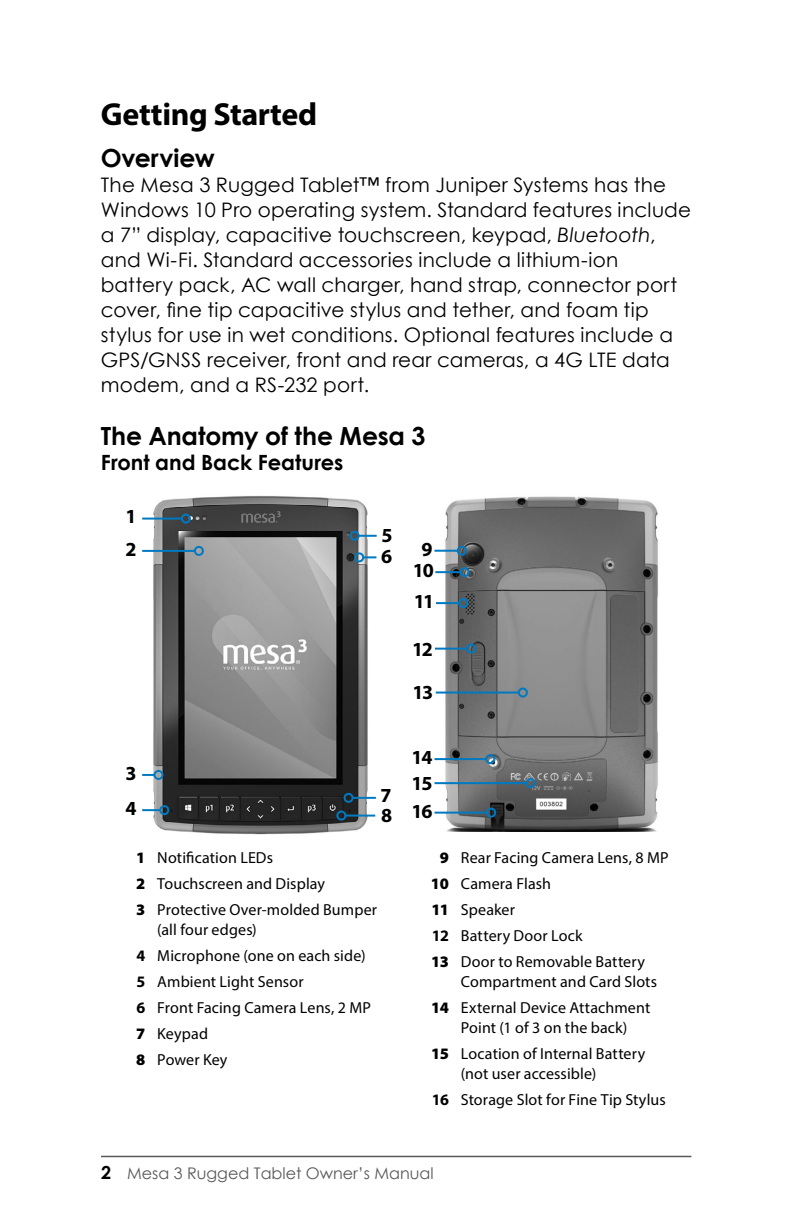
<style>
.page{position:relative;width:792px;height:1224px;background:#fff}
.page>*{position:absolute;margin:0;border:0;box-sizing:border-box;transform-origin:0 0}
.t1{font:700 32px "Myriad Pro";letter-spacing:-.01em;color:#000}
.t2{font:700 25px "Century Gothic";letter-spacing:-.005em;color:#000}
.t3{font:700 21px "Century Gothic";color:#000}
.t4{font:20px/25px "Century Gothic";letter-spacing:.01em;color:#000}
.t5{font:700 20px/26.8px "Myriad Pro";letter-spacing:-.065em;color:#000}
.t6{font:16px/26px "Myriad Pro";letter-spacing:.01em;color:#000}
.t7{font:16px "Century Gothic";color:#58595b}
.s1{font-style:italic}
.s2{font-weight:900}
.s3{font-weight:700}
.s4{font-weight:700;font-size:18px;color:#000}
</style>
<div class="page">
<hr style="left:101px;top:1156px;width:590px;height:1px;background:#58595b">
<img style="left:152px;top:495px;width:216px;height:339px">
<img style="left:444px;top:496px;width:214px;height:336px">
<svg style="left:360px;top:535px;width:17px;height:2px"></svg>
<div style="left:350px;top:531px;width:10px;height:10px;border:2px solid #0079c1;border-radius:50%"></div>
<svg style="left:364px;top:556px;width:12px;height:2px"></svg>
<div style="left:354px;top:552px;width:10px;height:10px;border:2px solid #0079c1;border-radius:50%"></div>
<hr style="left:353px;top:797px;width:23px;height:2px;background:#0079c1">
<div style="left:344px;top:793px;width:10px;height:10px;border:2px solid #0079c1;border-radius:50%"></div>
<hr style="left:345px;top:815px;width:30px;height:2px;background:#0079c1">
<div style="left:336px;top:811px;width:10px;height:10px;border:2px solid #0079c1;border-radius:50%"></div>
<hr style="left:434px;top:550px;width:24px;height:2px;background:#0079c1">
<div style="left:457px;top:546px;width:10px;height:10px;border:2px solid #0079c1;border-radius:50%"></div>
<hr style="left:435px;top:571px;width:26px;height:2px;background:#0079c1">
<div style="left:460px;top:567px;width:10px;height:10px;border:2px solid #0079c1;border-radius:50%"></div>
<hr style="left:435px;top:648px;width:32px;height:2px;background:#0079c1">
<div style="left:466px;top:644px;width:10px;height:10px;border:2px solid #0079c1;border-radius:50%"></div>
<hr style="left:436px;top:692px;width:83px;height:2px;background:#0079c1">
<div style="left:518px;top:688px;width:10px;height:10px;border:2px solid #0079c1;border-radius:50%"></div>
<hr style="left:435px;top:758px;width:51px;height:2px;background:#0079c1">
<div style="left:485px;top:754px;width:10px;height:10px;border:2px solid #0079c1;border-radius:50%"></div>
<hr style="left:435px;top:782px;width:92px;height:2px;background:#0079c1">
<div style="left:526px;top:778px;width:10px;height:10px;border:2px solid #0079c1;border-radius:50%"></div>
<hr style="left:435px;top:812px;width:52px;height:2px;background:#0079c1">
<div style="left:486px;top:808px;width:10px;height:10px;border:2px solid #0079c1;border-radius:50%"></div>
<hr style="left:142px;top:550px;width:53px;height:2px;background:#0079c1">
<div style="left:194px;top:546px;width:10px;height:10px;border:2px solid #0079c1;border-radius:50%"></div>
<svg style="left:142px;top:774px;width:12px;height:2px"></svg>
<div style="left:154px;top:770px;width:10px;height:10px;border:2px solid #0079c1;border-radius:50%"></div>
<svg style="left:142px;top:809px;width:17px;height:2px"></svg>
<div style="left:159px;top:805px;width:10px;height:10px;border:2px solid #0079c1;border-radius:50%"></div>
<hr style="left:142px;top:518px;width:40px;height:2px;background:#0079c1">
<div style="left:181px;top:514px;width:10px;height:10px;border:2px solid #0079c1;border-radius:50%"></div>
<hr style="left:436px;top:602px;width:23px;height:2px;background:#0079c1">
<div style="left:458px;top:598px;width:10px;height:10px;border:2px solid #0079c1;border-radius:50%"></div>
<h1 class="t1" style="left:101px;top:93px;width:218px">Getting Started</h1>
<p class="t2" style="left:101px;top:138px;width:115px">Overview</p>
<p class="t4" style="left:101px;top:171px;width:592px">The Mesa 3 Rugged Tablet™ from Juniper Systems has the Windows 10 Pro operating system. Standard features include a 7” display, capacitive touchscreen, keypad, <span class="s1">Bluetooth</span>, and Wi-Fi. Standard accessories include a lithium-ion battery pack, AC wall charger, hand strap, connector port cover, fine tip capacitive stylus and tether, and foam tip stylus for use in wet conditions. Optional features include a GPS/GNSS receiver, front and rear cameras, a 4G LTE data modem, and a RS-232 port.</p>
<p class="t2" style="left:101px;top:417px;width:326px">The Anatomy of the Mesa 3</p>
<p class="t3" style="left:101px;top:447px;width:244px">Front and Back Features</p>
<p class="t5" style="left:125px;top:500px;width:13px;line-height:32.4px">1<br>2</p>
<p class="t5" style="left:125px;top:755px;width:13px;line-height:35.2px">3<br>4</p>
<p class="t5" style="left:381px;top:524px;width:13px;line-height:21.6px">5<br>6</p>
<p class="t5" style="left:381px;top:785px;width:13px;line-height:19.8px">7<br>8</p>
<p class="t6" style="left:136px;top:844px;width:243px"><span class="s2">1</span> Notification LEDs<br><span class="s2">2</span> Touchscreen and Display<br><span class="s2">3</span> Protective Over-molded Bumper</p>
<p class="t6" style="left:136px;top:916px;width:236px;text-indent:21px">(all four edges)<br><span class="s3">4</span> Microphone (one on each side)<br><span class="s3">5</span> Ambient Light Sensor<br><span class="s3">6</span> Front Facing Camera Lens, 2 MP<br><span class="s2">7</span> Keypad<br><span class="s2">8</span> Power Key</p>
<p class="t5" style="left:413px;top:537px;width:23px;line-height:21.4px;text-align:center">9<br>10</p>
<p class="t5" style="left:414px;top:587px;width:22px">11</p>
<p class="t5" style="left:412px;top:626px;width:23px;line-height:44px">12<br>13</p>
<p class="t5" style="left:412px;top:743px;width:23px;text-align:justify">14<br>15<br>16</p>
<p class="t6" style="left:431px;top:844px;width:239px;text-indent:9px"><span class="s2">9</span> Rear Facing Camera Lens, 8 MP<br><span class="s2">10</span> Camera Flash<br><span class="s2">11</span> Speaker<br><span class="s3">12</span> Battery Door Lock<br><span class="s2">13</span> Door to Removable Battery</p>
<p class="t6" style="left:431px;top:968px;width:228px;text-indent:30px">Compartment and Card Slots<br><span class="s2">14</span> External Device Attachment</p>
<p class="t6" style="left:431px;top:1014px;width:216px;text-indent:30px">Point (1 of 3 on the back)<br><span class="s2">15</span> Location of Internal Battery</p>
<p class="t6" style="left:432px;top:1060px;width:236px;text-indent:29px">(not user accessible)<br><span class="s3">16</span> Storage Slot for Fine Tip Stylus</p>
<p class="t7" style="left:101px;top:1162px;width:334px"><span class="s4">2</span> Mesa 3 Rugged Tablet Owner’s Manual</p>
</div>
